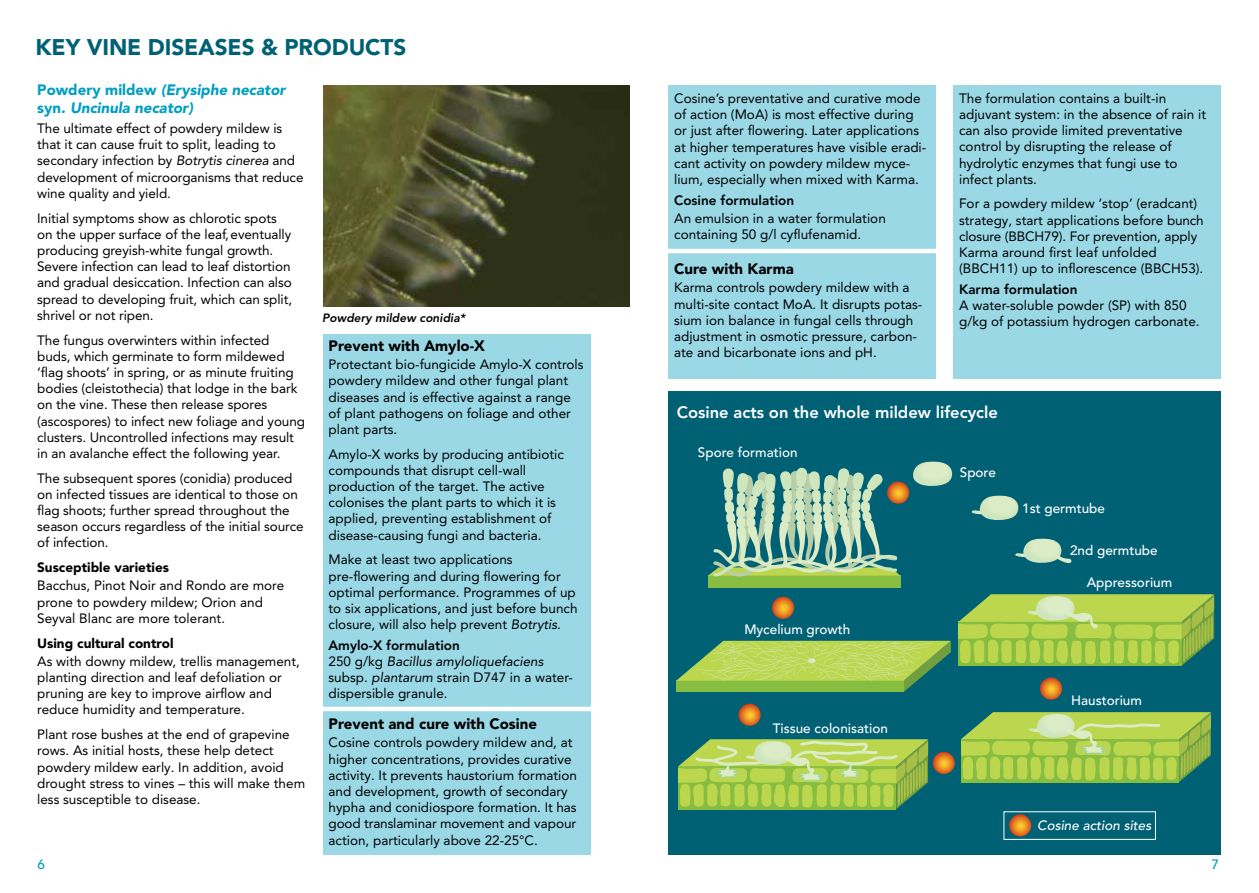
<style>
.page{position:relative;width:1259px;height:893px;background:#fff}
.page>*{position:absolute;margin:0;border:0;box-sizing:border-box;transform-origin:0 0}
.t1{font:900 22.5px "Avenir LT Pro";letter-spacing:-.005em;color:#006175}
.t2{font:800 16.5px "Avenir LT Pro";color:#fff}
.t3{font:900 15px "Avenir LT Pro";color:#000}
.t4{font:italic 900 15px/18px "Avenir LT Pro";color:#009ec2}
.t5{font:13.5px/16.2px "Avenir LT Pro";color:#000}
.t6{font:500 13.5px "Avenir LT Pro";color:#fff}
.t7{font:900 13.5px "Avenir LT Pro";color:#000}
.t8{font:800 13.5px "Avenir LT Pro";color:#000}
.t9{font:italic 500 13.5px "Avenir LT Pro";color:#fff}
.t10{font:500 13.5px "Avenir LT Pro";color:#009ec2}
.t11{font:italic 800 12px "Avenir LT Pro";color:#000}
.s1{font-style:normal}
.s2{font-style:italic}
.s3{font-weight:800}
</style>
<div class="page">
<div style="left:668px;top:392px;width:552px;height:463px;background:#006175"></div>
<div style="left:952px;top:85px;width:268px;height:294px;background:#9ad8e6"></div>
<div style="left:668px;top:85px;width:267px;height:294px;background:#9ad8e6"></div>
<div style="left:323px;top:334px;width:267px;height:521px;background:#9ad8e6"></div>
<img style="left:323px;top:85px;width:306px;height:221px">
<div style="left:708px;top:576px;width:192px;height:12px;background:#87bd40"></div>
<svg style="left:708px;top:468px;width:192px;height:109px"></svg>
<svg style="left:676px;top:641px;width:275px;height:51px;background:#97c159"></svg>
<svg style="left:971px;top:496px;width:48px;height:24px"></svg>
<svg style="left:1015px;top:539px;width:56px;height:24px"></svg>
<svg style="left:913px;top:462px;width:40px;height:24px"></svg>
<svg style="left:678px;top:739px;width:250px;height:70px;background:#a8cb5c"></svg>
<svg style="left:961px;top:712px;width:250px;height:70px;background:#a6ca55"></svg>
<svg style="left:958px;top:594px;width:256px;height:72px;background:#a5c952"></svg>
<svg style="left:887px;top:482px;width:22px;height:22px"></svg>
<svg style="left:1040px;top:677px;width:22px;height:23px"></svg>
<svg style="left:932px;top:752px;width:23px;height:22px"></svg>
<svg style="left:738px;top:704px;width:22px;height:22px"></svg>
<svg style="left:772px;top:597px;width:22px;height:22px"></svg>
<svg style="left:1009px;top:814px;width:22px;height:22px"></svg>
<hr style="left:315px;top:707px;width:280px;height:4px;background:#fff">
<hr style="left:658px;top:249px;width:286px;height:4px;background:#fff">
<div style="left:1003px;top:811px;width:152px;height:29px;border:1px solid #fff"></div>
<h1 class="t1" style="left:36px;top:34px;width:80px">Key vine</h1>
<h1 class="t1" style="left:148px;top:34px;width:13px">dise</h1>
<h1 class="t1" style="left:198px;top:34px;width:31px">ases</h1>
<h1 class="t1" style="left:261px;top:34px;width:147px">&amp; ProdUCTS</h1>
<p class="t4" style="left:37px;top:81px;width:250px"><span class="s1">Powdery mildew</span> (Erysiphe necator <span class="s1">syn</span>. Uncinula necator)</p>
<p class="t5" style="left:37px;top:120px;width:268px">The ultimate effect of powdery mildew is that it can cause fruit to split, leading to secondary infection by <span class="s2">Botrytis cinerea</span> and development of microorganisms that reduce wine quality and yield.</p>
<p class="t5" style="left:37px;top:210px;width:256px">Initial symptoms show as chlorotic spots on the upper surface of the leaf, eventually producing greyish-white fungal growth.<br>Severe infection can lead to leaf distortion and gradual desiccation. Infection can also spread to developing fruit, which can split, shrivel or not ripen.</p>
<p class="t5" style="left:37px;top:332px;width:269px">The fungus overwinters within infected buds, which germinate to form mildewed ‘flag shoots’ in spring, or as minute fruiting bodies (cleistothecia) that lodge in the bark on the vine. These then release spores (ascospores) to infect new foliage and young clusters. Uncontrolled infections may result in an avalanche effect the following year.</p>
<p class="t5" style="left:37px;top:470px;width:268px">The subsequent spores (conidia) produced on infected tissues are identical to those on flag shoots; further spread throughout the season occurs regardless of the initial source of infection.</p>
<p class="t7" style="left:37px;top:559px;width:133px">Susceptible varieties</p>
<p class="t5" style="left:37px;top:578px;width:248px">Bacchus, Pinot Noir and Rondo are more prone to powdery mildew; Orion and<br>Seyval Blanc are more tolerant.</p>
<p class="t7" style="left:37px;top:635px;width:138px">Using cultural control</p>
<p class="t5" style="left:37px;top:653px;width:264px">As with downy mildew, trellis management, planting direction and leaf defoliation or pruning are key to improve airflow and reduce humidity and temperature.</p>
<p class="t5" style="left:37px;top:726px;width:269px">Plant rose bushes at the end of grapevine rows. As initial hosts, these help detect powdery mildew early. In addition, avoid drought stress to vines – this will make them less susceptible to disease.</p>
<p class="t11" style="left:322px;top:311px;width:145px">Powdery mildew conidia*</p>
<p class="t3" style="left:328px;top:336px;width:158px">Prevent with Amylo-X</p>
<p class="t5" style="left:328px;top:356px;width:256px">Protectant bio-fungicide Amylo-X controls powdery mildew and other fungal plant diseases and is effective against a range of plant pathogens on foliage and other plant parts.</p>
<p class="t5" style="left:328px;top:446px;width:237px">Amylo-X works by producing antibiotic compounds that disrupt cell-wall production of the target. The active colonises the plant parts to which it is applied, preventing establishment of disease-causing fungi and bacteria.</p>
<p class="t5" style="left:328px;top:551px;width:250px">Make at least two applications pre-flowering and during flowering for optimal performance. Programmes of up to six applications, and just before bunch closure, will also help prevent <span class="s2">Botrytis</span>.</p>
<p class="t5" style="left:328px;top:637px;width:246px"><span class="s3">Amylo-X formulation<br></span>250 g/kg <span class="s2">Bacillus amyloliquefaciens </span>subsp. <span class="s2">plantarum</span> strain D747 in a water&shy;dispersible granule.</p>
<p class="t3" style="left:328px;top:715px;width:210px">Prevent and cure with Cosine</p>
<p class="t5" style="left:328px;top:734px;width:250px">Cosine controls powdery mildew and, at higher concentrations, provides curative activity. It prevents haustorium formation and development, growth of secondary hypha and conidiospore formation. It has good translaminar movement and vapour action, particularly above 22-25°C.</p>
<p class="t5" style="left:674px;top:90px;width:254px">Cosine’s preventative and curative mode of action (MoA) is most effective during or just after flowering. Later applications at higher temperatures have visible eradi&shy;cant activity on powdery mildew myce&shy;lium, especially when mixed with Karma.</p>
<p class="t8" style="left:674px;top:192px;width:121px">Cosine formulation</p>
<p class="t5" style="left:674px;top:210px;width:213px">An emulsion in a water formulation containing 50 g/l cyflufenamid.</p>
<p class="t3" style="left:674px;top:260px;width:121px">Cure with Karma</p>
<p class="t5" style="left:674px;top:279px;width:250px">Karma controls powdery mildew with a multi-site contact MoA. It disrupts potas&shy;sium ion balance in fungal cells through adjustment in osmotic pressure, carbon&shy;ate and bicarbonate ions and pH.</p>
<p class="t5" style="left:959px;top:90px;width:248px">The formulation contains a built-in adjuvant system: in the absence of rain it can also provide limited preventative control by disrupting the release of hydrolytic enzymes that fungi use to infect plants.</p>
<p class="t5" style="left:959px;top:196px;width:246px">For a powdery mildew ‘stop’ (eradcant) strategy, start applications before bunch closure (BBCH79). For prevention, apply Karma around first leaf unfolded (BBCH11) up to inflorescence (BBCH53).</p>
<p class="t8" style="left:959px;top:281px;width:120px">Karma formulation</p>
<p class="t5" style="left:959px;top:297px;width:242px">A water-soluble powder (SP) with 850 g/kg of potassium hydrogen carbonate.</p>
<p class="t2" style="left:676px;top:402px;width:323px">Cosine acts on the whole mildew lifecycle</p>
<p class="t6" style="left:698px;top:444px;width:101px">Spore formation</p>
<p class="t6" style="left:960px;top:465px;width:38px">Spore</p>
<p class="t6" style="left:744px;top:621px;width:108px">Mycelium growth</p>
<p class="t6" style="left:773px;top:720px;width:116px">Tissue colonisation</p>
<p class="t6" style="left:1022px;top:500px;width:84px">1st germtube</p>
<p class="t6" style="left:1070px;top:543px;width:89px">2nd germtube</p>
<p class="t6" style="left:1086px;top:574px;width:87px">Appressorium</p>
<p class="t6" style="left:1071px;top:693px;width:72px">Haustorium</p>
<p class="t9" style="left:1037px;top:818px;width:116px">Cosine action sites</p>
<p class="t10" style="left:37px;top:856px;width:9px">6</p>
<p class="t10" style="left:1211px;top:856px;width:9px">7</p>
</div>
